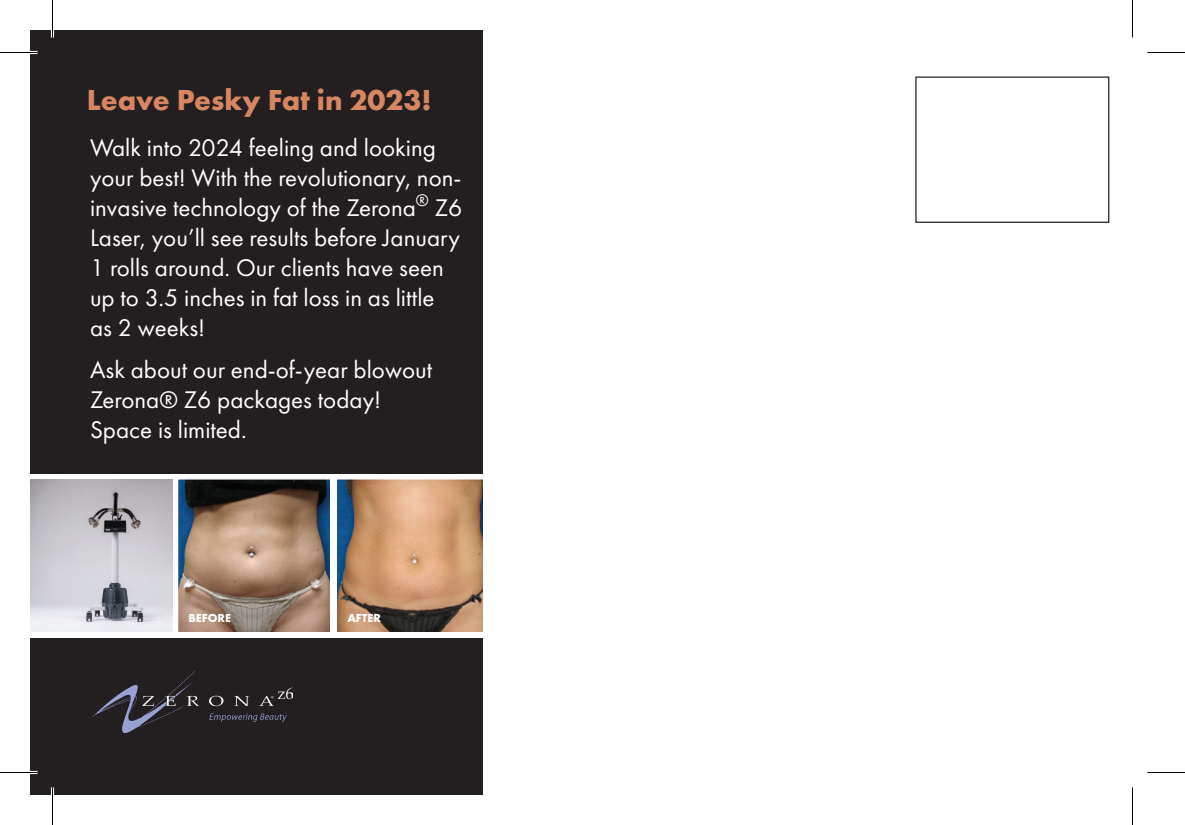
<style>
.page{position:relative;width:1185px;height:825px;background:#fff}
.page>*{position:absolute;margin:0;border:0;box-sizing:border-box;transform-origin:0 0}
.t1{font:700 30px "Futura PT";color:#d88662}
.t2{font:25px/30px "Futura PT";color:#fff}
.t3{font:700 12px "Futura PT";color:#fff}
</style>
<div class="page">
<div style="left:30px;top:30px;width:453px;height:765px;background:#231f20"></div>
<img style="left:92px;top:671px;width:201px;height:62px">
<div style="left:915px;top:77px;width:194px;height:146px;border:1px solid #231f20"></div>
<div style="left:30px;top:474px;width:458px;height:163px;background:#fff"></div>
<img style="left:178px;top:479px;width:305px;height:153px">
<img style="left:30px;top:479px;width:143px;height:153px">
<div style="left:331px;top:476px;width:6px;height:160px;background:#fff"></div>
<hr style="left:0;top:51px;width:38px;height:3px;background:#fff">
<hr style="left:0;top:771px;width:38px;height:3px;background:#fff">
<hr style="left:51px;top:0;width:3px;height:38px;background:#fff">
<hr style="left:51px;top:788px;width:3px;height:37px;background:#fff">
<hr style="left:0;top:52px;width:38px;height:1px;background:#000">
<hr style="left:1148px;top:52px;width:37px;height:1px;background:#000">
<hr style="left:0;top:772px;width:38px;height:1px;background:#000">
<hr style="left:1148px;top:772px;width:37px;height:1px;background:#000">
<hr style="left:52px;top:0;width:1px;height:38px;background:#000">
<hr style="left:52px;top:788px;width:1px;height:37px;background:#000">
<hr style="left:1132px;top:0;width:1px;height:38px;background:#000">
<hr style="left:1132px;top:788px;width:1px;height:37px;background:#000">
<p class="t1" style="left:87px;top:80px;width:347px">Leave Pesky Fat in 2023!</p>
<p class="t2" style="left:90px;top:132px;width:374px">Walk into 2024 feeling and looking your best! With the revolutionary, non&shy;invasive technology of the Zerona<sup>®</sup> Z6<br>Laser, you’ll see results before January 1 rolls around. Our clients have seen up to 3.5 inches in fat loss in as little as 2 weeks!</p>
<p class="t2" style="left:90px;top:355px;width:344px">Ask about our end-of-year blowout<br>Zerona® Z6 packages today!</p>
<p class="t2" style="left:90px;top:415px;width:158px">Space is limited.</p>
<p class="t3" style="left:189px;top:610px;width:44px">BEFORE</p>
<p class="t3" style="left:347px;top:610px;width:35px">AFTER</p>
</div>
